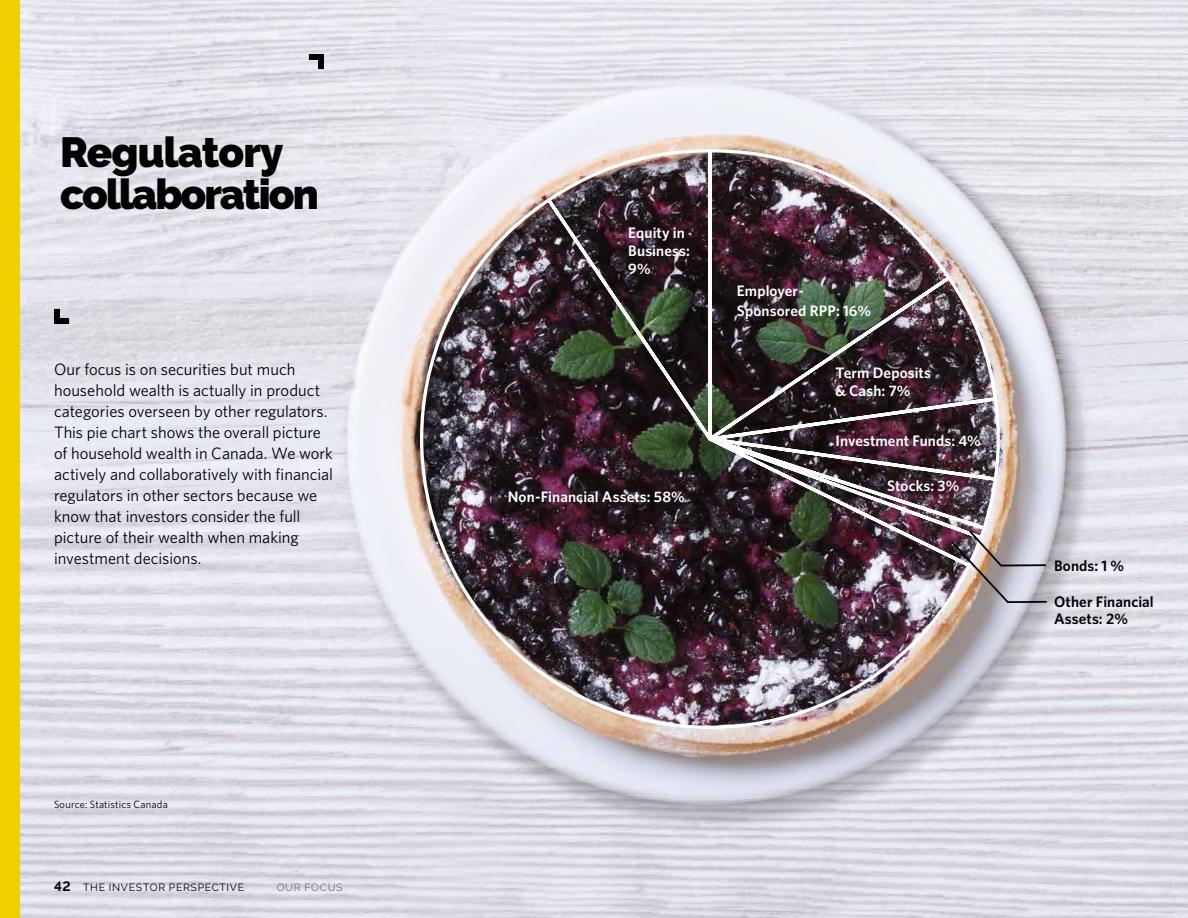
<style>
.page{position:relative;width:1188px;height:918px;background:#fff}
.page>*{position:absolute;margin:0;border:0;box-sizing:border-box;transform-origin:0 0}
.t1{font:900 42px/42px "Raleway";letter-spacing:-.045em;color:#000}
.Body{font:16.5px/21px "Whitney HTF";color:#000}
.Main_Head_Style{font:600 15.15px/17.9px "Whitney HTF";letter-spacing:.005em;color:#fff}
.Main_Head_Style-2{font:600 15.15px/17.9px "Whitney HTF";letter-spacing:.005em;color:#000}
.t2{font:10.5px "Raleway";letter-spacing:.065em;color:#000}
.Body-2{font:10.5px "Whitney HTF";letter-spacing:.015em;color:#000}
.t3{font:10.5px "Raleway";letter-spacing:.065em;color:#6d6e71}
.s1{font-weight:700;font-size:13.5px}
</style>
<div class="page">
<div style="left:0;top:0;width:20px;height:918px;background:#f0d000"></div>
<img style="left:20px;top:0;width:1168px;height:918px">
<svg style="left:303px;top:51px;width:24px;height:24px"></svg>
<svg style="left:51px;top:303px;width:24px;height:24px"></svg>
<img style="left:381px;top:147px;width:618px;height:621px">
<img style="left:950px;top:528px;width:99px;height:76px">
<p class="t1" style="left:60px;top:131px;width:260px">Regulatory collaboration</p>
<p class="Body" style="left:54px;top:359px;width:280px">Our focus is on securities but much household wealth is actually in product categories overseen by other regulators.<br>This pie chart shows the overall picture of household wealth in Canada. We work actively and collaboratively with financial regulators in other sectors because we know that investors consider the full picture of their wealth when making investment decisions.</p>
<p class="Body-2" style="left:54px;top:798px;width:115px">Source: Statistics Canada</p>
<p class="t2" style="left:54px;top:881px;width:192px"><span class="s1">42</span> THE INVESTOR PERSPECTIVE</p>
<p class="t3" style="left:277px;top:881px;width:67px">OUR FOCUS</p>
<p class="Main_Head_Style" style="left:628px;top:223px;width:63px">Equity in<br>Business:</p>
<p class="Main_Head_Style" style="left:628px;top:259px;width:24px">9%</p>
<p class="Main_Head_Style" style="left:508px;top:488px;width:179px">Non-Financial Assets: 58%</p>
<p class="Main_Head_Style" style="left:737px;top:281px;width:136px;line-height:19.6px">Employer-<br>Sponsored RPP: 16%</p>
<p class="Main_Head_Style" style="left:836px;top:364px;width:97px">Term Deposits &amp; Cash: 7%</p>
<p class="Main_Head_Style" style="left:836px;top:431px;width:147px">Investment Funds: 4%</p>
<p class="Main_Head_Style" style="left:887px;top:477px;width:74px">Stocks: 3%</p>
<p class="Main_Head_Style-2" style="left:1054px;top:556px;width:72px">Bonds: 1 %</p>
<p class="Main_Head_Style-2" style="left:1054px;top:592px;width:101px">Other Financial<br>Assets: 2%</p>
</div>
